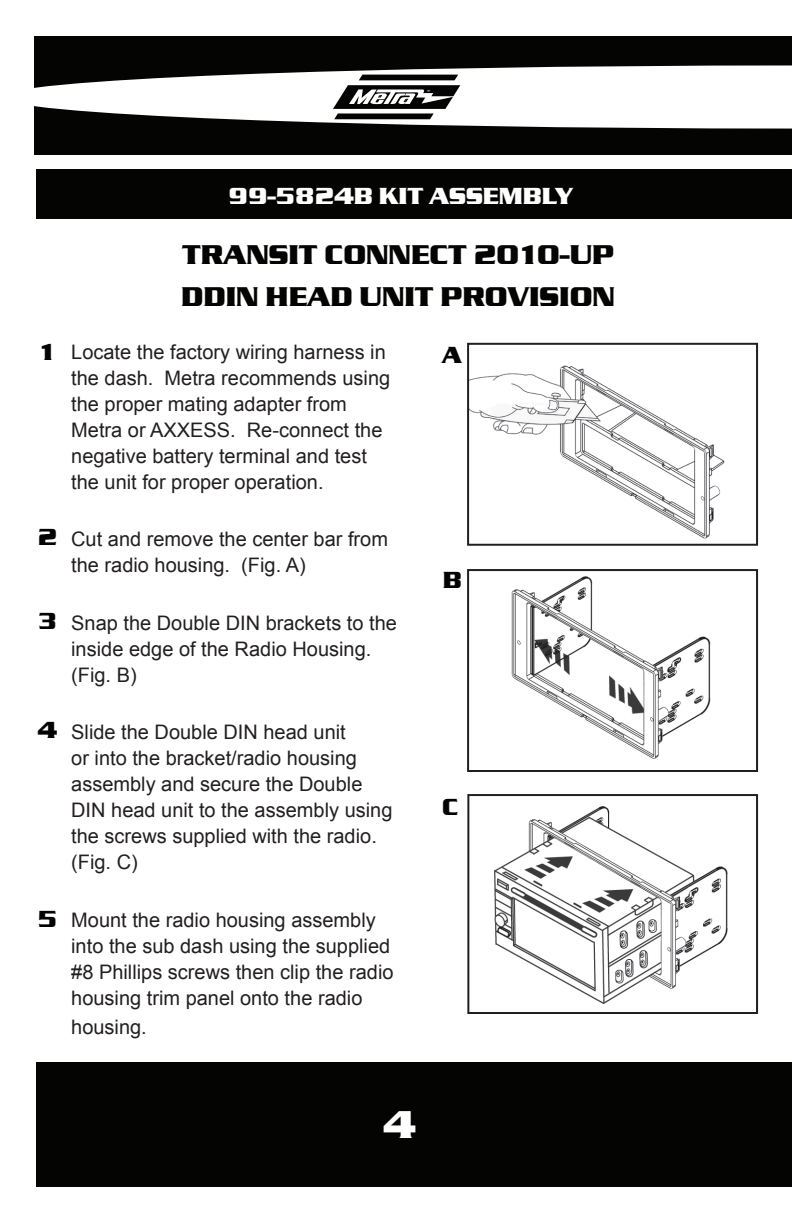
<style>
.page{position:relative;width:792px;height:1224px;background:#fff}
.page>*{position:absolute;margin:0;border:0;box-sizing:border-box;transform-origin:0 0}
.t1{font:700 40px "Serpentine D";color:#fff}
.t2{font:700 28px/41.8px "Serpentine D";color:#040503}
.t3{font:700 24px "Serpentine D";color:#fff}
.t4{font:700 24px "Serpentine D";color:#040503}
.t5{font:20px/26px "Arial";color:#231f20}
</style>
<div class="page">
<div style="left:36px;top:1063px;width:756px;height:124px;background:#040503"></div>
<div style="left:34px;top:36px;width:758px;height:119px;background:#040503"></div>
<svg style="left:34px;top:65px;width:758px;height:64px;fill:#fff"></svg>
<div style="left:36px;top:169px;width:756px;height:50px;background:#040503"></div>
<svg style="left:333px;top:75px;width:127px;height:44px"></svg>
<img style="left:470px;top:365px;width:255px;height:174px">
<div style="left:467px;top:343px;width:291px;height:203px;border:2px solid #231f20"></div>
<img style="left:511px;top:576px;width:200px;height:183px">
<div style="left:467px;top:569px;width:291px;height:203px;border:2px solid #231f20"></div>
<img style="left:493px;top:806px;width:235px;height:198px">
<div style="left:467px;top:794px;width:291px;height:220px;border:2px solid #231f20"></div>
<p class="t3" style="left:229px;top:183px;width:346px">99-5824B KIT ASSEMBLY</p>
<p class="t4" style="left:38px;top:339px;width:21px">1</p>
<p class="t4" style="left:38px;top:523px;width:21px">2</p>
<p class="t4" style="left:38px;top:608px;width:21px">3</p>
<p class="t4" style="left:38px;top:716px;width:21px">4</p>
<p class="t4" style="left:38px;top:905px;width:21px">5</p>
<p class="t2" style="left:181px;top:234px;width:435px">TRANSIT CONNECT 2010-UP<br>DDIN HEAD UNIT PROVISION</p>
<p class="t5" style="left:71px;top:339px;width:321px">Locate the factory wiring harness in the dash. Metra recommends using the proper mating adapter from Metra or AXXESS. Re-connect the negative battery terminal and test the unit for proper operation.</p>
<p class="t5" style="left:71px;top:526px;width:318px">Cut and remove the center bar from the radio housing. (Fig. A)</p>
<p class="t5" style="left:71px;top:610px;width:327px">Snap the Double DIN brackets to the inside edge of the Radio Housing. (Fig. B)</p>
<p class="t5" style="left:71px;top:720px;width:323px">Slide the Double DIN head unit<br>or into the bracket/radio housing assembly and secure the Double<br>DIN head unit to the assembly using the screws supplied with the radio. (Fig. C)</p>
<p class="t5" style="left:71px;top:907px;width:324px">Mount the radio housing assembly into the sub dash using the supplied #8 Phillips screws then clip the radio housing trim panel onto the radio</p>
<p class="t5" style="left:71px;top:1014px;width:77px">housing.</p>
<p class="t4" style="left:442px;top:341px;width:21px">A</p>
<p class="t4" style="left:443px;top:567px;width:21px">B</p>
<p class="t4" style="left:442px;top:793px;width:18px">C</p>
<p class="t1" style="left:383px;top:1102px;width:34px">4</p>
</div>
